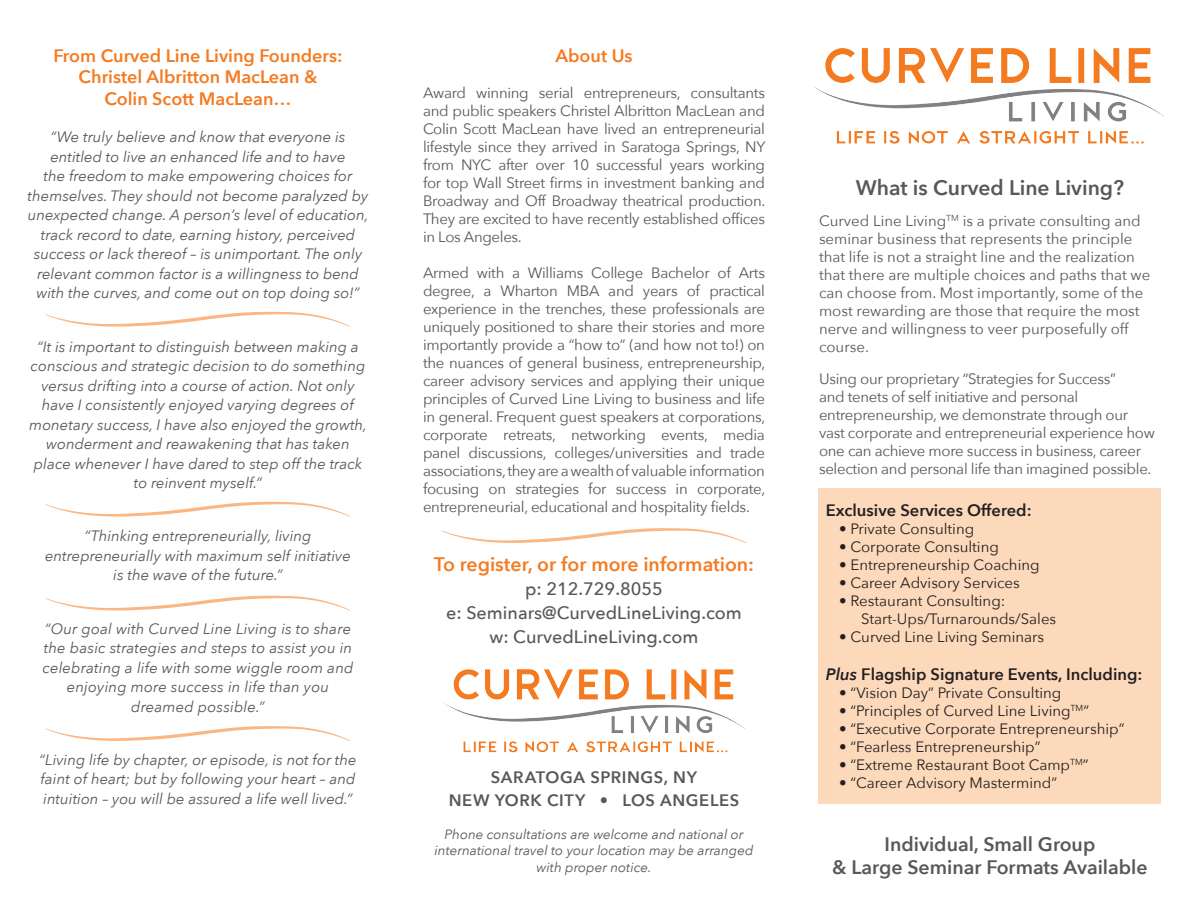
<style>
.page{position:relative;width:1188px;height:918px;background:#fff}
.page>*{position:absolute;margin:0;border:0;box-sizing:border-box;transform-origin:0 0}
.t1{font:600 21px "Avenir Next";color:#57585a}
.t2{font:600 19.5px "Avenir Next";color:#57585a}
.t3{font:600 19.5px "Avenir Next";color:#f47b21}
.t4{font:600 18px/21.6px "Avenir Next";color:#f47b21;text-align:center}
.t5{font:500 18px "Avenir Next";color:#57585a}
.t6{font:600 16.5px "Avenir Next";color:#231f20}
.t7{font:600 16.5px "Avenir Next";letter-spacing:.035em;color:#57585a}
.t8{font:15px/18px "Avenir Next";letter-spacing:-.02em;color:#57585a;text-align:justify}
.t9{font:italic 15px/19.5px "Avenir Next";color:#57585a;text-align:center}
.t10{font:15px "Avenir Next";color:#231f20}
.t11{font:15px/18px "Avenir Next";color:#57585a}
.t12{font:italic 13.5px/16.5px "Avenir Next";color:#57585a;text-align:center}
.s1{font-style:italic}
</style>
<div class="page">
<div style="left:819px;top:488px;width:342px;height:315px;background:#fdd9bb"></div>
<img style="left:814px;top:48px;width:349px;height:96px">
<img style="left:444px;top:669px;width:300px;height:84px">
<svg style="left:442px;top:528px;width:304px;height:15px"></svg>
<svg style="left:46px;top:312px;width:304px;height:15px"></svg>
<svg style="left:46px;top:502px;width:304px;height:15px"></svg>
<svg style="left:46px;top:596px;width:304px;height:15px"></svg>
<svg style="left:46px;top:726px;width:304px;height:15px"></svg>
<p class="t4" style="left:53px;top:44px;width:291px">From Curved Line Living Founders:<br>Christel Albritton MacLean &amp;</p>
<p class="t4" style="left:104px;top:87px;width:189px">Colin Scott MacLean...</p>
<p class="t9" style="left:28px;top:127px;width:343px">“We truly believe and know that everyone is entitled to live an enhanced life and to have<br>the freedom to make empowering choices for themselves. They should not become paralyzed by unexpected change. A person’s level of education, track record to date, earning history, perceived success or lack thereof – is unimportant. The only relevant common factor is a willingness to bend with the curves, and come out on top doing so!”</p>
<p class="t9" style="left:29px;top:336px;width:339px">“It is important to distinguish between making a conscious and strategic decision to do something versus drifting into a course of action. Not only have I consistently enjoyed varying degrees of monetary success, I have also enjoyed the growth, wonderment and reawakening that has taken place whenever I have dared to step off the track to reinvent myself.”</p>
<p class="t9" style="left:45px;top:526px;width:307px">“Thinking entrepreneurially, living entrepreneurially with maximum self initiative is the wave of the future.”</p>
<p class="t9" style="left:42px;top:618px;width:313px">“Our goal with Curved Line Living is to share the basic strategies and steps to assist you in celebrating a life with some wiggle room and enjoying more success in life than you dreamed possible.”</p>
<p class="t9" style="left:39px;top:749px;width:319px;text-align:justify">“Living life by chapter, or episode, is not for the faint of heart; but by following your heart – and intuition – you will be assured a life well lived.”</p>
<p class="t4" style="left:555px;top:44px;width:79px">About Us</p>
<p class="t8" style="left:423px;top:83px;width:344px">Award winning serial entrepreneurs, consultants and public speakers Christel Albritton MacLean and Colin Scott MacLean have lived an entrepreneurial lifestyle since they arrived in Saratoga Springs, NY from NYC after over 10 successful years working for top Wall Street firms in investment banking and Broadway and Off Broadway theatrical production.<br>They are excited to have recently established offices in Los Angeles.</p>
<p class="t8" style="left:423px;top:263px;width:344px">Armed with a Williams College Bachelor of Arts degree, a Wharton MBA and years of practical experience in the trenches, these professionals are uniquely positioned to share their stories and more importantly provide a “how to” (and how not to!) on the nuances of general business, entrepreneurship, career advisory services and applying their unique principles of Curved Line Living to business and life in general. Frequent guest speakers at corporations, corporate retreats, networking events, media panel discussions, colleges/universities and trade associations, they are a wealth of valuable information focusing on strategies for success in corporate, entrepreneurial, educational and hospitality fields.</p>
<p class="t3" style="left:434px;top:548px;width:322px">To register, or for more information:</p>
<p class="t5" style="left:525px;top:573px;width:139px">p: 212.729.8055</p>
<p class="t5" style="left:446px;top:597px;width:297px">e: Seminars@CurvedLineLiving.com</p>
<p class="t5" style="left:490px;top:621px;width:210px">w: CurvedLineLiving.com</p>
<p class="t7" style="left:491px;top:764px;width:208px">SARATOGA SPRINGS, NY</p>
<p class="t7" style="left:449px;top:786px;width:292px">NEW YORK CITY • LOS ANGELES</p>
<p class="t12" style="left:435px;top:825px;width:320px">Phone consultations are welcome and national or international travel to your location may be arranged with proper notice.</p>
<p class="t1" style="left:856px;top:169px;width:270px">What is Curved Line Living?</p>
<p class="t11" style="left:819px;top:211px;width:333px">Curved Line Living<sup>TM</sup> is a private consulting and seminar business that represents the principle that life is not a straight line and the realization that there are multiple choices and paths that we can choose from. Most importantly, some of the most rewarding are those that require the most nerve and willingness to veer purposefully off course.</p>
<p class="t8" style="left:819px;top:369px;width:337px;text-align:left">Using our proprietary “Strategies for Success”<br>and tenets of self initiative and personal entrepreneurship, we demonstrate through our vast corporate and entrepreneurial experience how one can achieve more success in business, career selection and personal life than imagined possible.</p>
<p class="t6" style="left:826px;top:496px;width:207px">Exclusive Services Offered:</p>
<p class="t10" style="left:839px;top:516px;width:136px">• Private Consulting</p>
<p class="t10" style="left:839px;top:534px;width:161px">• Corporate Consulting</p>
<p class="t10" style="left:839px;top:552px;width:202px">• Entrepreneurship Coaching</p>
<p class="t10" style="left:839px;top:570px;width:182px">• Career Advisory Services</p>
<p class="t10" style="left:839px;top:588px;width:168px">• Restaurant Consulting:</p>
<p class="t10" style="left:861px;top:606px;width:197px">Start-Ups/Turnarounds/Sales</p>
<p class="t10" style="left:839px;top:624px;width:207px">• Curved Line Living Seminars</p>
<p class="t6" style="left:826px;top:660px;width:318px"><span class="s1">Plus</span> Flagship Signature Events, Including:</p>
<p class="t10" style="left:839px;top:680px;width:224px">• “Vision Day” Private Consulting</p>
<p class="t10" style="left:839px;top:698px;width:251px">• “Principles of Curved Line Living<sup>TM</sup>”</p>
<p class="t10" style="left:839px;top:716px;width:287px">• “Executive Corporate Entrepreneurship”</p>
<p class="t10" style="left:839px;top:734px;width:203px">• “Fearless Entrepreneurship”</p>
<p class="t10" style="left:839px;top:752px;width:251px">• “Extreme Restaurant Boot Camp<sup>TM</sup>”</p>
<p class="t10" style="left:839px;top:770px;width:219px">• “Career Advisory Mastermind”</p>
<p class="t2" style="left:885px;top:827px;width:212px">Individual, Small Group</p>
<p class="t2" style="left:832px;top:851px;width:317px">&amp; Large Seminar Formats Available</p>
</div>
